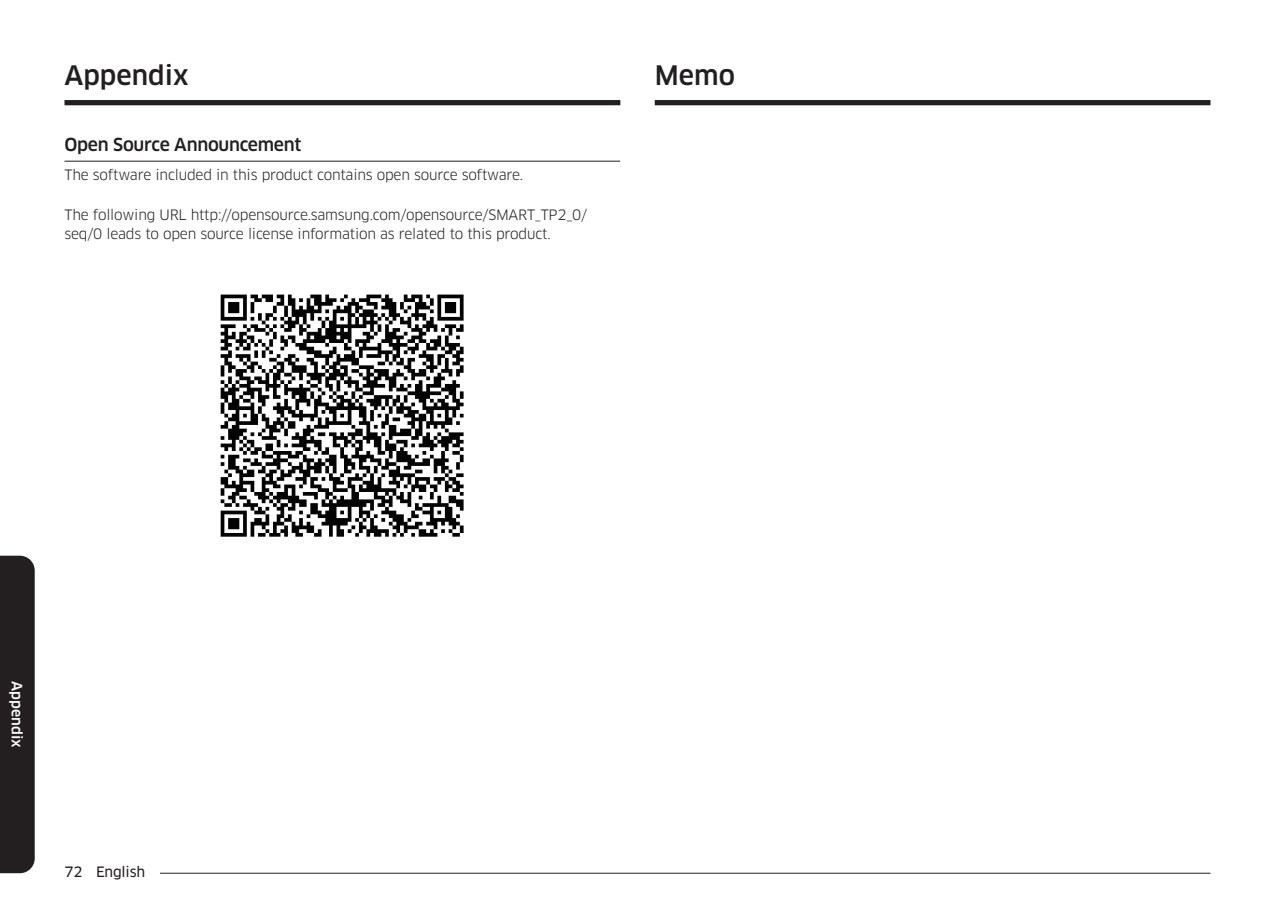
<style>
.page{position:relative;width:1275px;height:903px;background:#fff}
.page>*{position:absolute;margin:0;border:0;box-sizing:border-box;transform-origin:0 0}
.t1{font:500 26.25px "Samsung Clan Pro";color:#231f20}
.t2{font:500 17.5px "Samsung Clan Pro";letter-spacing:-.015em;color:#231f20}
.t3{font:14px/19.6px "Samsung Clan Pro";letter-spacing:-.015em;color:#231f20}
.t4{font:14px "Samsung Clan Pro News";letter-spacing:-.015em;color:#231f20}
.t5{font:500 14px "Samsung Clan Pro";color:#fff}
</style>
<div class="page">
<hr style="left:119px;top:873px;width:1091px;height:1px;background:#231f20">
<div style="left:64px;top:862px;width:96px;height:17px;background:#fff"></div>
<div style="left:0;top:556px;width:35px;height:317px;background:#231f20"></div>
<div style="left:64px;top:100px;width:556px;height:5px;background:#231f20"></div>
<hr style="left:64px;top:161px;width:556px;height:1px;background:#231f20">
<img style="left:220px;top:294px;width:244px;height:243px">
<div style="left:655px;top:100px;width:555px;height:5px;background:#231f20"></div>
<h1 class="t1" style="left:64px;top:60px;width:126px">Appendix</h1>
<p class="t2" style="left:64px;top:134px;width:239px">Open Source Announcement</p>
<p class="t3" style="left:64px;top:165px;width:460px">The software included in this product contains open source software.</p>
<p class="t3" style="left:64px;top:205px;width:524px">The following URL http://opensource.samsung.com/opensource/SMART_TP2_0/ seq/0 leads to open source license information as related to this product.</p>
<h1 class="t1" style="left:655px;top:60px;width:82px">Memo</h1>
<p class="t5" style="left:25px;top:681px;width:68px;rotate:90deg">Appendix</p>
<p class="t4" style="left:64px;top:863px;width:82px">72 English</p>
</div>
